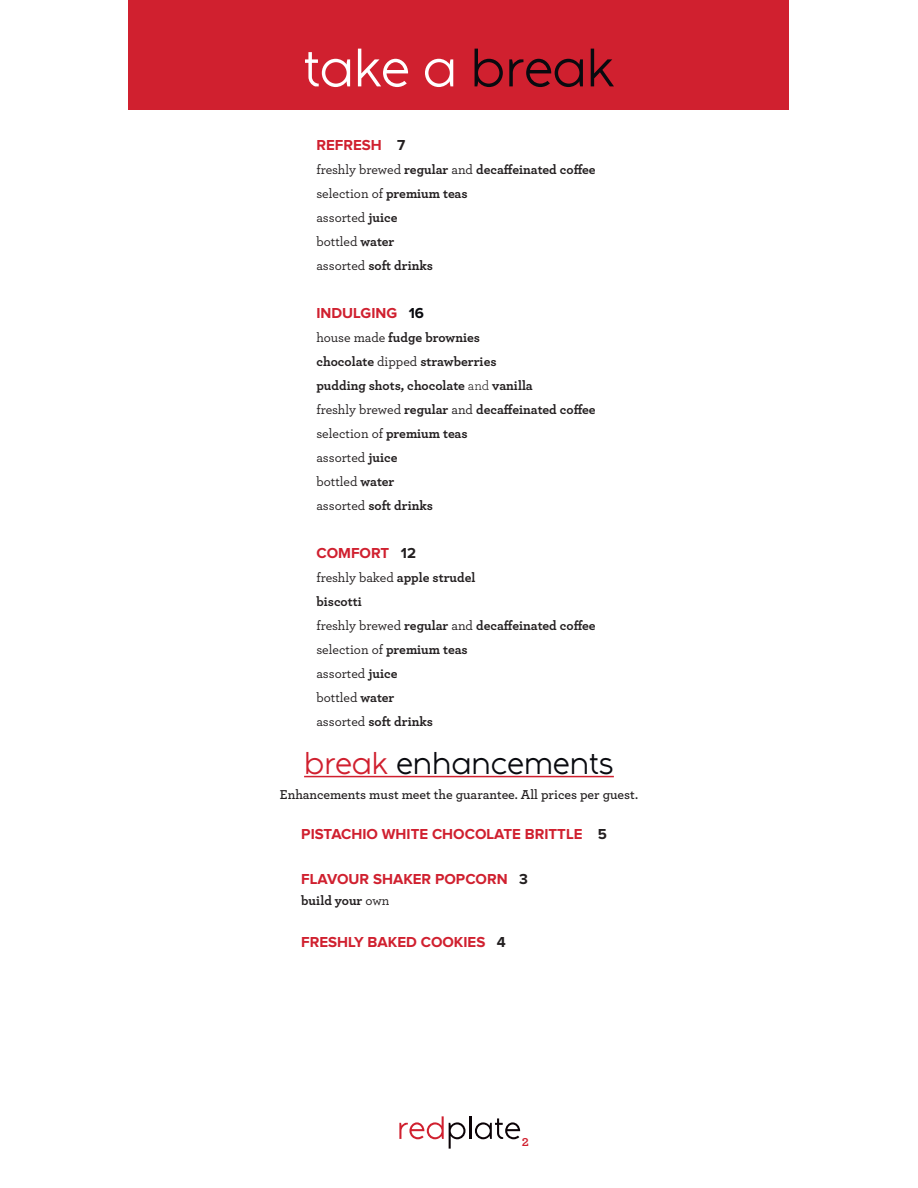
<style>
.page{position:relative;width:918px;height:1188px;background:#fff}
.page>*{position:absolute;margin:0;border:0;box-sizing:border-box;transform-origin:0 0}
.t1{font:54px "Full Sans LC50";color:#fff}
.t2{font:31.5px "Full Sans LC50";color:#090a0f}
.t3{font:700 15px "Proxima Nova";color:#d0202f}
.t4{font:700 13.5px/24px "Archer Pro";color:#231f20}
.t5{font:600 13.5px "Archer Pro";color:#231f20}
.t6{font:700 12px "Archer Pro";color:#d0202f}
.s1{color:#090a0f}
.s2{color:#231f20}
.s3{font-weight:500}
.s4{font-weight:400}
.s5{color:#d0202f}
</style>
<div class="page">
<div style="left:129px;top:0;width:660px;height:110px;background:#d0202f"></div>
<svg style="left:399px;top:1116px;width:67px;height:33px"></svg>
<hr style="left:469px;top:1116px;width:2px;height:23px;background:#0b0206">
<svg style="left:475px;top:1118px;width:45px;height:21px"></svg>
<hr style="left:304px;top:776px;width:310px;height:1px;background:#d0202f">
<h1 class="t1" style="left:303px;top:37px;width:313px">take a <span class="s1">break</span></h1>
<p class="t3" style="left:316px;top:137px;width:90px">REFRESH <span class="s2">7</span></p>
<p class="t4" style="left:316px;top:157px;width:281px"><span class="s3">freshly brewed</span> regular <span class="s3">and</span> decaffeinated coffee <span class="s3">selection of</span> premium teas<br><span class="s3">assorted</span> juice<br><span class="s3">bottled</span> water<br><span class="s3">assorted</span> soft drinks</p>
<p class="t3" style="left:316px;top:305px;width:109px">INDULGING <span class="s1">16</span></p>
<p class="t4" style="left:316px;top:325px;width:281px"><span class="s3">house made</span> fudge brownies<br>chocolate <span class="s3">dipped</span> strawberries<br>pudding shots, chocolate <span class="s4">and</span> vanilla<br><span class="s3">freshly brewed</span> regular <span class="s3">and</span> decaffeinated coffee <span class="s3">selection of</span> premium teas<br><span class="s3">assorted</span> juice<br><span class="s3">bottled</span> water<br><span class="s3">assorted</span> soft drinks</p>
<p class="t3" style="left:316px;top:545px;width:101px">COMFORT <span class="s2">12</span></p>
<p class="t4" style="left:316px;top:565px;width:281px"><span class="s3">freshly baked</span> apple strudel<br>biscotti<br><span class="s3">freshly brewed</span> regular <span class="s3">and</span> decaffeinated coffee <span class="s3">selection of</span> premium teas<br><span class="s3">assorted</span> juice<br><span class="s3">bottled</span> water<br><span class="s3">assorted</span> soft drinks</p>
<h2 class="t2" style="left:304px;top:746px;width:311px"><span class="s5">break</span> enhancements</h2>
<p class="t5" style="left:280px;top:785px;width:360px">Enhancements must meet the guarantee. All prices per guest.</p>
<p class="t3" style="left:301px;top:826px;width:307px">PISTACHIO WHITE CHOCOLATE BRITTLE <span class="s2">5</span></p>
<p class="t3" style="left:301px;top:871px;width:228px">FLAVOUR SHAKER POPCORN <span class="s2">3</span></p>
<p class="t4" style="left:301px;top:888px;width:90px">build your <span class="s3">own</span></p>
<p class="t3" style="left:301px;top:934px;width:206px">FRESHLY BAKED COOKIES <span class="s2">4</span></p>
<p class="t6" style="left:522px;top:1133px;width:9px">2</p>
</div>
